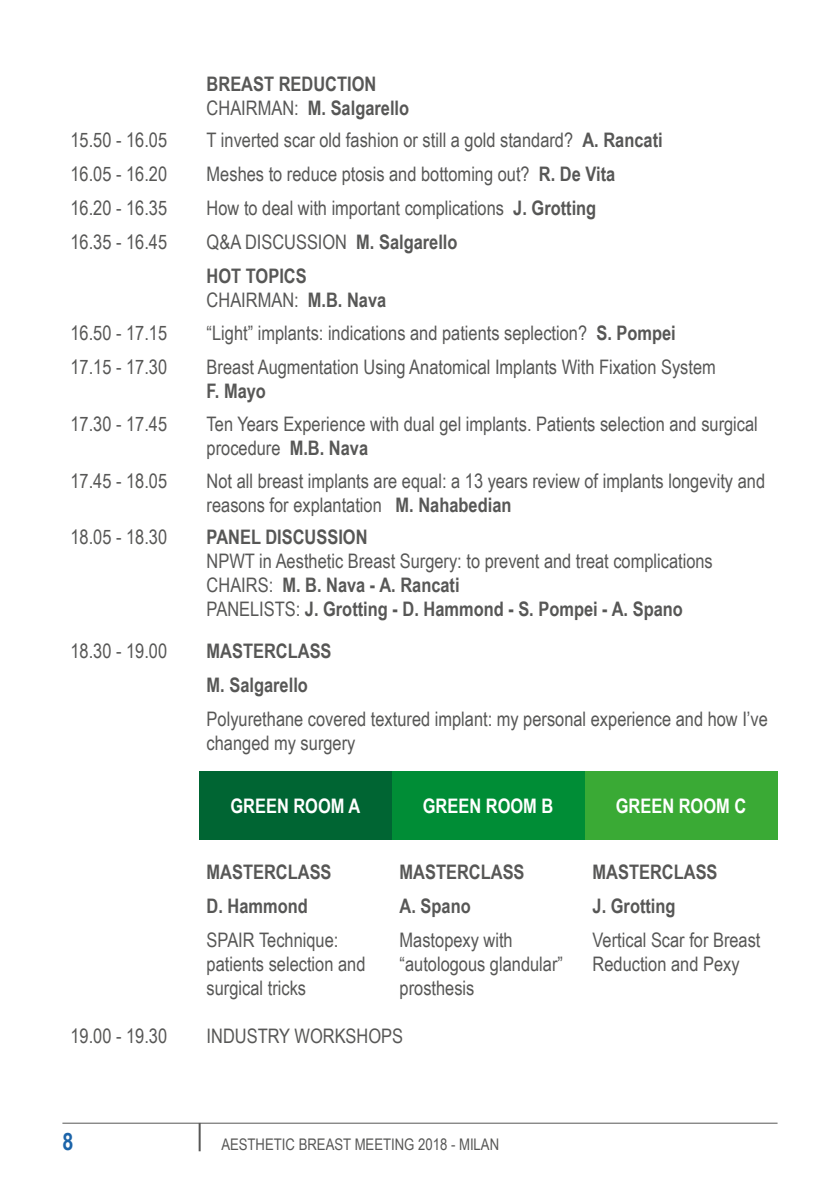
<style>
.page{position:relative;width:840px;height:1191px;background:#fff}
.page>*{position:absolute;margin:0;border:0;box-sizing:border-box;transform-origin:0 0}
.t1{font:700 24px "Arial Narrow";color:#1c64a9}
.t2{font:20px/24px "Arial Narrow";color:#575756}
.t3{font:700 20px/34px "Arial Narrow";color:#575756}
.t4{font:700 20px "Arial Narrow";color:#fff}
.t5{font:16px "Arial Narrow";color:#575756}
.s1{font-weight:400}
.s2{font-weight:700}
</style>
<div class="page">
<hr style="left:62px;top:1122px;width:715px;height:1px;background:#575756">
<hr style="left:198px;top:1123px;width:2px;height:28px;background:#575756">
<div style="left:198px;top:771px;width:193px;height:68px;background:#006533"></div>
<div style="left:391px;top:771px;width:193px;height:68px;background:#008d36"></div>
<div style="left:584px;top:771px;width:193px;height:68px;background:#3aaa35"></div>
<p class="t3" style="left:206px;top:71px;width:204px;line-height:24px">BREAST REDUCTION<br><span class="s1">CHAIRMAN:</span> M. Salgarello</p>
<p class="t2" style="left:70px;top:128px;width:98px">15.50 - 16.05</p>
<p class="t2" style="left:206px;top:128px;width:457px">T inverted scar old fashion or still a gold standard? <span class="s2">A. Rancati</span></p>
<p class="t2" style="left:70px;top:162px;width:98px">16.05 - 16.20</p>
<p class="t2" style="left:206px;top:162px;width:410px">Meshes to reduce ptosis and bottoming out? <span class="s2">R. De Vita</span></p>
<p class="t2" style="left:70px;top:196px;width:98px">16.20 - 16.35</p>
<p class="t2" style="left:206px;top:196px;width:391px">How to deal with important complications <span class="s2">J. Grotting</span></p>
<p class="t2" style="left:70px;top:230px;width:98px">16.35 - 16.45</p>
<p class="t3" style="left:206px;top:224px;width:252px"><span class="s1">Q&amp;A DISCUSSION</span> M. Salgarello<br>HOT TOPICS</p>
<p class="t2" style="left:206px;top:288px;width:181px">CHAIRMAN: <span class="s2">M.B. Nava</span></p>
<p class="t2" style="left:70px;top:320px;width:98px">16.50 - 17.15</p>
<p class="t2" style="left:206px;top:320px;width:470px">“Light” implants: indications and patients seplection? <span class="s2">S. Pompei</span></p>
<p class="t2" style="left:70px;top:354px;width:98px">17.15 - 17.30</p>
<p class="t2" style="left:206px;top:354px;width:510px">Breast Augmentation Using Anatomical Implants With Fixation System</p>
<p class="t3" style="left:206px;top:373px;width:61px">F. Mayo</p>
<p class="t2" style="left:70px;top:411px;width:98px">17.30 - 17.45</p>
<p class="t2" style="left:206px;top:411px;width:552px">Ten Years Experience with dual gel implants. Patients selection and surgical procedure <span class="s2">M.B. Nava</span></p>
<p class="t2" style="left:70px;top:468px;width:98px">17.45 - 18.05</p>
<p class="t2" style="left:206px;top:468px;width:559px">Not all breast implants are equal: a 13 years review of implants longevity and reasons for explantation <span class="s2">M. Nahabedian</span></p>
<p class="t2" style="left:70px;top:524px;width:98px">18.05 - 18.30</p>
<p class="t3" style="left:206px;top:519px;width:162px">PANEL DISCUSSION</p>
<p class="t2" style="left:206px;top:548px;width:507px">NPWT in Aesthetic Breast Surgery: to prevent and treat complications<br>CHAIRS: <span class="s2">M. B. Nava - A. Rancati<br></span>PANELISTS: <span class="s2">J. Grotting - D. Hammond - S. Pompei - A. Spano</span></p>
<p class="t2" style="left:70px;top:638px;width:98px">18.30 - 19.00</p>
<p class="t3" style="left:206px;top:633px;width:126px">MASTERCLASS<br>M. Salgarello</p>
<p class="t2" style="left:206px;top:706px;width:562px">Polyurethane covered textured implant: my personal experience and how I’ve changed my surgery</p>
<p class="t4" style="left:230px;top:790px;width:131px">GREEN ROOM A</p>
<p class="t4" style="left:422px;top:790px;width:132px">GREEN ROOM B</p>
<p class="t4" style="left:615px;top:790px;width:132px">GREEN ROOM C</p>
<p class="t3" style="left:206px;top:854px;width:126px">MASTERCLASS</p>
<p class="t3" style="left:399px;top:854px;width:126px">MASTERCLASS</p>
<p class="t3" style="left:592px;top:854px;width:126px">MASTERCLASS</p>
<p class="t3" style="left:206px;top:888px;width:103px">D. Hammond</p>
<p class="t3" style="left:399px;top:888px;width:73px">A. Spano</p>
<p class="t3" style="left:592px;top:888px;width:84px">J. Grotting</p>
<p class="t2" style="left:206px;top:927px;width:160px">SPAIR Technique: patients selection and surgical tricks</p>
<p class="t2" style="left:399px;top:927px;width:165px">Mastopexy with “autologous glandular” prosthesis</p>
<p class="t2" style="left:592px;top:927px;width:169px">Vertical Scar for Breast<br>Reduction and Pexy</p>
<p class="t2" style="left:70px;top:1023px;width:98px">19.00 - 19.30</p>
<p class="t2" style="left:206px;top:1023px;width:198px">INDUSTRY WORKSHOPS</p>
<p class="t1" style="left:62px;top:1123px;width:12px">8</p>
<p class="t5" style="left:221px;top:1132px;width:279px">AESTHETIC BREAST MEETING 2018 - MILAN</p>
</div>
